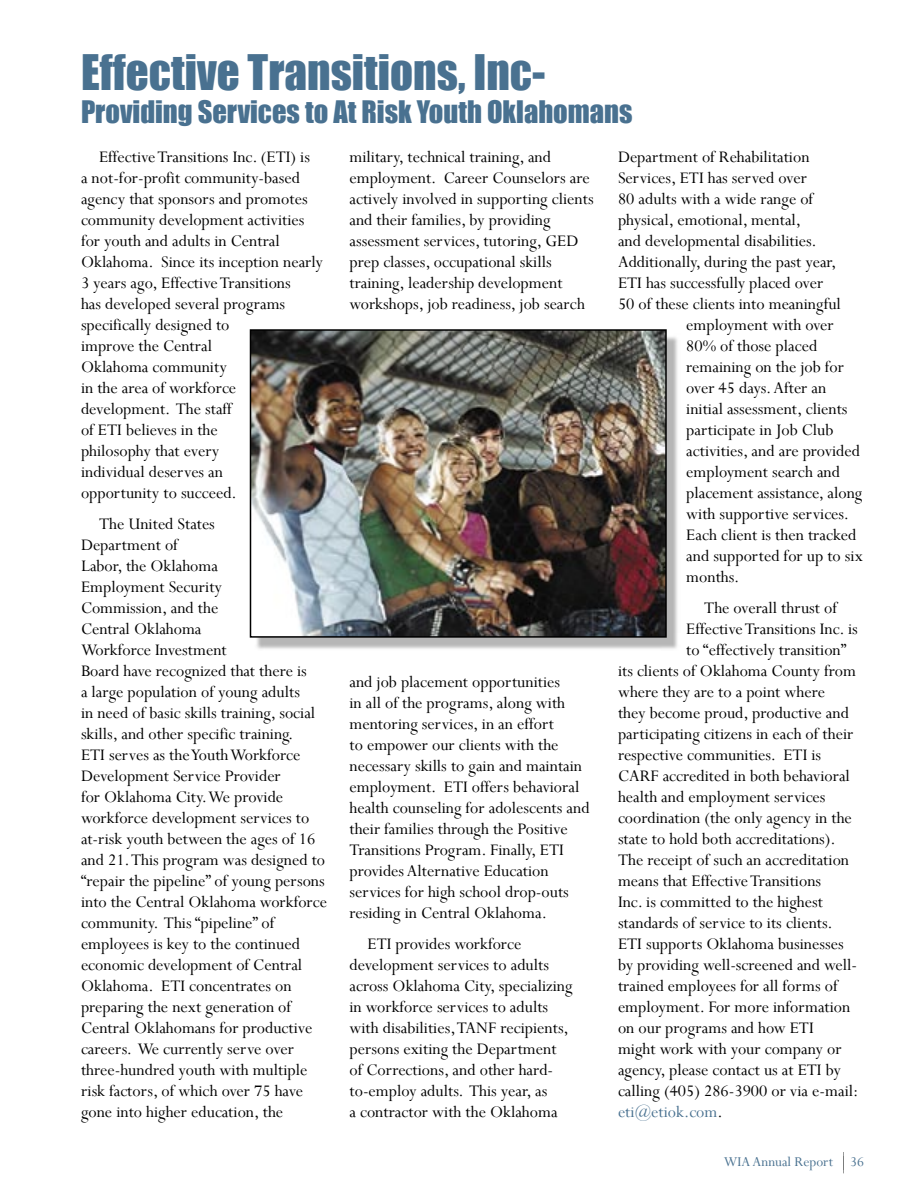
<style>
.page{position:relative;width:918px;height:1188px;background:#fff}
.page>*{position:absolute;margin:0;border:0;box-sizing:border-box;transform-origin:0 0}
.t1{font:45px "Impact";color:#497190}
.t2{font:28.5px "Impact";color:#497190}
.t3{font:18px/21px "Perpetua";color:#000}
.t4{font:18px "Perpetua";color:#497190}
.t5{font:15px "Perpetua";color:#497190}
.s1{color:#000}
</style>
<div class="page">
<svg style="left:843px;top:1152px;width:1px;height:21px"></svg>
<img style="left:256px;top:337px;width:422px;height:312px">
<img style="left:250px;top:329px;width:417px;height:309px">
<h1 class="t1" style="left:81px;top:37px;width:466px">Effective Transitions, Inc-</h1>
<h2 class="t2" style="left:81px;top:89px;width:553px">Providing Services to At Risk Youth Oklahomans</h2>
<p class="t3" style="left:350px;top:146px;width:246px">military, technical training, and employment. Career Counselors are actively involved in supporting clients and their families, by providing assessment services, tutoring, GED prep classes, occupational skills training, leadership development workshops, job readiness, job search</p>
<p class="t3" style="left:81px;top:146px;width:243px;text-indent:18px">Effective Transitions Inc. (ETI) is<br>a not-for-profit community-based agency that sponsors and promotes community development activities for youth and adults in Central<br>Oklahoma. Since its inception nearly<br>3 years ago, Effective Transitions<br>has developed several programs specifically designed to<br>improve the Central<br>Oklahoma community<br>in the area of workforce development. The staff<br>of ETI believes in the<br>philosophy that every<br>individual deserves an<br>opportunity to succeed.</p>
<p class="t3" style="left:81px;top:513px;width:248px;text-indent:18px">The United States<br>Department of<br>Labor, the Oklahoma<br>Employment Security<br>Commission, and the<br>Central Oklahoma<br>Workforce Investment<br>Board have recognized that there is<br>a large population of young adults<br>in need of basic skills training, social skills, and other specific training.<br>ETI serves as the Youth Workforce<br>Development Service Provider<br>for Oklahoma City. We provide workforce development services to at-risk youth between the ages of 16 and 21. This program was designed to “repair the pipeline” of young persons into the Central Oklahoma workforce community. This “pipeline” of employees is key to the continued economic development of Central<br>Oklahoma. ETI concentrates on preparing the next generation of<br>Central Oklahomans for productive careers. We currently serve over three-hundred youth with multiple risk factors, of which over 75 have gone into higher education, the</p>
<p class="t3" style="left:618px;top:146px;width:193px">Department of Rehabilitation</p>
<p class="t3" style="left:618px;top:167px;width:190px">Services, ETI has served over</p>
<p class="t3" style="left:618px;top:188px;width:197px">80 adults with a wide range of</p>
<p class="t3" style="left:618px;top:209px;width:185px">physical, emotional, mental,</p>
<p class="t3" style="left:618px;top:230px;width:200px">and developmental disabilities.</p>
<p class="t3" style="left:618px;top:251px;width:220px">Additionally, during the past year,</p>
<p class="t3" style="left:618px;top:272px;width:207px">ETI has successfully placed over</p>
<p class="t3" style="left:618px;top:293px;width:224px">50 of these clients into meaningful</p>
<p class="t3" style="left:686px;top:314px;width:149px">employment with over</p>
<p class="t3" style="left:686px;top:335px;width:133px">80% of those placed</p>
<p class="t3" style="left:686px;top:356px;width:159px">remaining on the job for</p>
<p class="t3" style="left:686px;top:377px;width:142px">over 45 days. After an</p>
<p class="t3" style="left:686px;top:398px;width:163px">initial assessment, clients</p>
<p class="t3" style="left:686px;top:419px;width:149px">participate in Job Club</p>
<p class="t3" style="left:686px;top:440px;width:175px">activities, and are provided</p>
<p class="t3" style="left:686px;top:461px;width:155px">employment search and</p>
<p class="t3" style="left:686px;top:482px;width:178px">placement assistance, along</p>
<p class="t3" style="left:686px;top:503px;width:164px">with supportive services.</p>
<p class="t3" style="left:686px;top:524px;width:172px">Each client is then tracked</p>
<p class="t3" style="left:686px;top:545px;width:178px">and supported for up to six</p>
<p class="t3" style="left:686px;top:566px;width:55px">months.</p>
<p class="t3" style="left:704px;top:597px;width:134px">The overall thrust of</p>
<p class="t3" style="left:686px;top:618px;width:173px">Effective Transitions Inc. is</p>
<p class="t3" style="left:686px;top:639px;width:162px">to “effectively transition”</p>
<p class="t3" style="left:618px;top:660px;width:239px">its clients of Oklahoma County from</p>
<p class="t3" style="left:618px;top:681px;width:209px">where they are to a point where</p>
<p class="t3" style="left:618px;top:702px;width:233px">they become proud, productive and</p>
<p class="t3" style="left:618px;top:723px;width:237px">participating citizens in each of their</p>
<p class="t3" style="left:618px;top:744px;width:205px">respective communities. ETI is</p>
<p class="t3" style="left:618px;top:765px;width:233px">CARF accredited in both behavioral</p>
<p class="t3" style="left:618px;top:786px;width:209px">health and employment services</p>
<p class="t3" style="left:618px;top:807px;width:235px">coordination (the only agency in the</p>
<p class="t3" style="left:618px;top:828px;width:219px">state to hold both accreditations).</p>
<p class="t3" style="left:618px;top:849px;width:233px">The receipt of such an accreditation</p>
<p class="t3" style="left:618px;top:870px;width:205px">means that Effective Transitions</p>
<p class="t3" style="left:618px;top:891px;width:207px">Inc. is committed to the highest</p>
<p class="t3" style="left:618px;top:912px;width:216px">standards of service to its clients.</p>
<p class="t3" style="left:618px;top:933px;width:227px">ETI supports Oklahoma businesses</p>
<p class="t3" style="left:618px;top:954px;width:241px">by providing well-screened and well-</p>
<p class="t3" style="left:618px;top:975px;width:221px">trained employees for all forms of</p>
<p class="t3" style="left:618px;top:996px;width:234px">employment. For more information</p>
<p class="t3" style="left:618px;top:1017px;width:197px">on our programs and how ETI</p>
<p class="t3" style="left:618px;top:1038px;width:225px">might work with your company or</p>
<p class="t3" style="left:618px;top:1059px;width:224px">agency, please contact us at ETI by</p>
<p class="t3" style="left:618px;top:1080px;width:242px">calling (405) 286-3900 or via e-mail:</p>
<p class="t4" style="left:618px;top:1101px;width:106px">eti@etiok.com<span class="s1">.</span></p>
<p class="t5" style="left:724px;top:1152px;width:142px">WIA Annual Report 36</p>
<p class="t3" style="left:350px;top:671px;width:242px">and job placement opportunities<br>in all of the programs, along with mentoring services, in an effort<br>to empower our clients with the necessary skills to gain and maintain employment. ETI offers behavioral health counseling for adolescents and their families through the Positive Transitions Program. Finally, ETI provides Alternative Education services for high school drop-outs residing in Central Oklahoma.</p>
<p class="t3" style="left:350px;top:933px;width:225px;text-indent:18px">ETI provides workforce development services to adults across Oklahoma City, specializing in workforce services to adults with disabilities, TANF recipients, persons exiting the Department of Corrections, and other hard&shy;to-employ adults. This year, as<br>a contractor with the Oklahoma</p>
</div>
